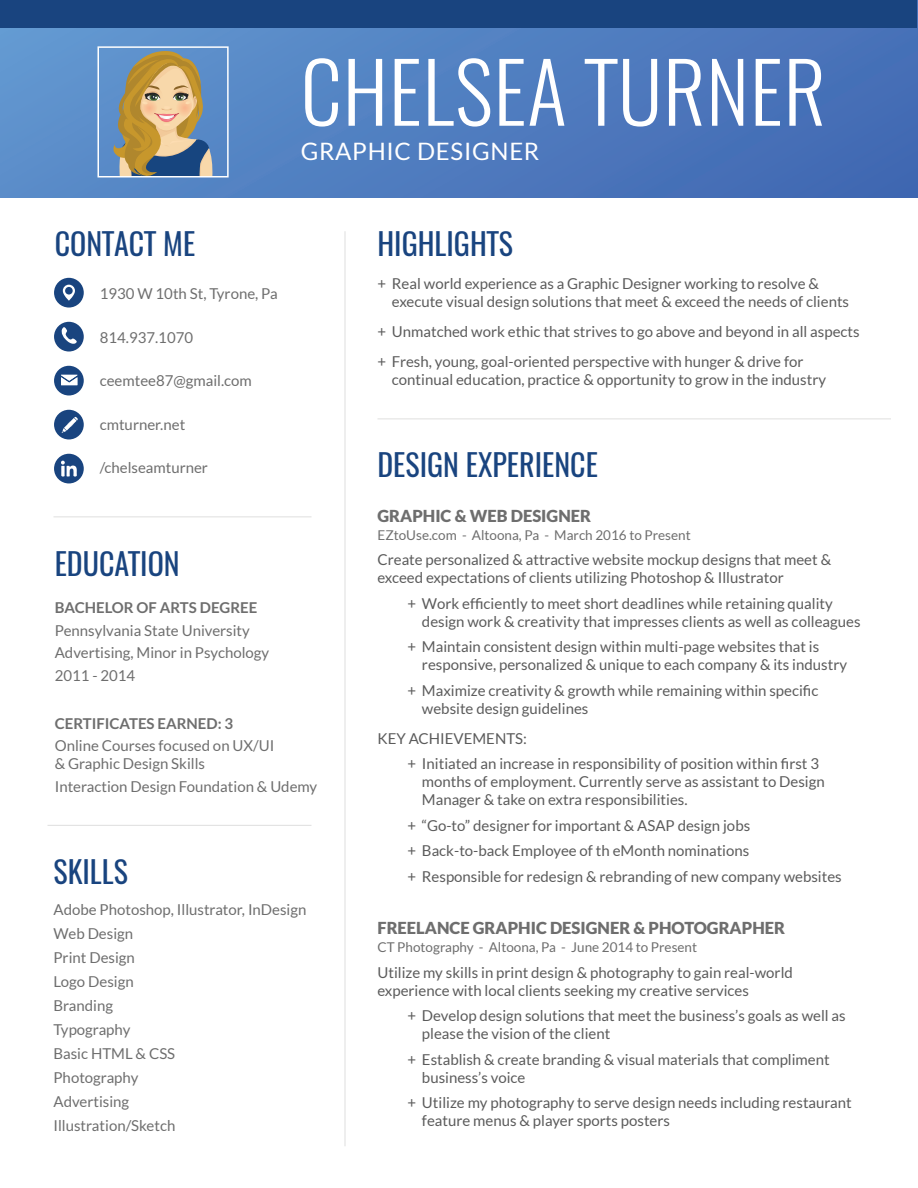
<style>
.page{position:relative;width:918px;height:1188px;background:#fff}
.page>*{position:absolute;margin:0;border:0;box-sizing:border-box;transform-origin:0 0}
.t1{font:300 82.5px "Oswald";letter-spacing:.01em;color:#fff}
.t2{font:30px "Oswald";color:#19447f}
.t3{font:24px "Lato";letter-spacing:.03em;color:#fff}
.t4{font:900 16.5px "Lato";color:#6e6e6e}
.t5{font:15px/18px "Lato";color:#5b5b5b}
.t6{font:15px/24px "Lato";color:#6e6e6e}
.t7{font:700 15px "Lato";color:#6e6e6e}
.t8{font:13.5px "Lato";color:#6e6e6e}
</style>
<div class="page">
<hr style="left:54px;top:516px;width:258px;height:1px;background:#dfdfde">
<hr style="left:378px;top:419px;width:513px;height:1px;background:#dfdfde">
<hr style="left:48px;top:825px;width:264px;height:1px;background:#dfdfde">
<hr style="left:345px;top:231px;width:1px;height:915px;background:#dfdfde">
<div style="left:54px;top:278px;width:30px;height:30px;background:#19447f;border-radius:50%"></div>
<div style="left:54px;top:322px;width:30px;height:30px;background:#19447f;border-radius:50%"></div>
<div style="left:54px;top:366px;width:30px;height:29px;background:#19447f;border-radius:50%"></div>
<div style="left:54px;top:410px;width:30px;height:29px;background:#19447f;border-radius:50%"></div>
<div style="left:54px;top:454px;width:30px;height:29px;background:#19447f;border-radius:50%"></div>
<svg style="left:61px;top:461px;width:16px;height:16px"></svg>
<svg style="left:62px;top:417px;width:16px;height:16px"></svg>
<svg style="left:61px;top:375px;width:16px;height:10px"></svg>
<svg style="left:61px;top:327px;width:16px;height:17px"></svg>
<svg style="left:63px;top:285px;width:12px;height:16px"></svg>
<div style="left:0;top:0;width:918px;height:198px;background:linear-gradient(to right,#5f93cd,#436ab4)"></div>
<div style="left:0;top:0;width:916px;height:28px;background:#19447f"></div>
<svg style="left:112px;top:49px;width:101px;height:133px;background:#9d9780"></svg>
<div style="left:98px;top:46px;width:131px;height:131px;border:2px solid #fff"></div>
<h1 class="t1" style="left:301px;top:19px;width:527px">CHELSEA TURNER</h1>
<h3 class="t3" style="left:301px;top:138px;width:240px">GRAPHIC DESIGNER</h3>
<h2 class="t2" style="left:55px;top:217px;width:142px">CONTACT ME</h2>
<p class="t6" style="left:100px;top:282px;width:179px">1930 W 10th St, Tyrone, Pa</p>
<p class="t6" style="left:100px;top:325px;width:95px">814.937.1070</p>
<p class="t6" style="left:100px;top:369px;width:154px">ceemtee87@gmail.com</p>
<p class="t6" style="left:100px;top:412px;width:87px">cmturner.net</p>
<p class="t6" style="left:100px;top:456px;width:110px">/chelseamturner</p>
<h2 class="t2" style="left:377px;top:438px;width:222px">DESIGN EXPERIENCE</h2>
<p class="t4" style="left:377px;top:506px;width:215px">GRAPHIC &amp; WEB DESIGNER</p>
<p class="t8" style="left:377px;top:527px;width:315px">EZtoUse.com - Altoona, Pa - March 2016 to Present</p>
<p class="t5" style="left:377px;top:551px;width:455px">Create personalized &amp; attractive website mockup designs that meet &amp; exceed expectations of clients utilizing Photoshop &amp; Illustrator</p>
<p class="t5" style="left:422px;top:594px;width:440px;text-indent:-14px">+ Work efficiently to meet short deadlines while retaining quality design work &amp; creativity that impresses clients as well as colleagues</p>
<p class="t5" style="left:422px;top:638px;width:427px;text-indent:-14px">+ Maintain consistent design within multi-page websites that is responsive, personalized &amp; unique to each company &amp; its industry</p>
<p class="t5" style="left:422px;top:681px;width:398px;text-indent:-14px">+ Maximize creativity &amp; growth while remaining within specific website design guidelines</p>
<p class="t5" style="left:407px;top:726px;width:413px;line-height:25.5px;text-indent:-30px">KEY ACHIEVEMENTS:<br>+ Initiated an increase in responsibility of position within first 3</p>
<p class="t5" style="left:422px;top:773px;width:404px">months of employment. Currently serve as assistant to Design<br>Manager &amp; take on extra responsibilities.</p>
<p class="t5" style="left:407px;top:813px;width:436px;line-height:25.5px">+ “Go-to” designer for important &amp; ASAP design jobs<br>+ Back-to-back Employee of th eMonth nominations<br>+ Responsible for redesign &amp; rebranding of new company websites</p>
<p class="t4" style="left:377px;top:919px;width:409px">FREELANCE GRAPHIC DESIGNER &amp; PHOTOGRAPHER</p>
<p class="t8" style="left:377px;top:940px;width:321px">CT Photography - Altoona, Pa - June 2014 to Present</p>
<p class="t5" style="left:377px;top:963px;width:417px">Utilize my skills in print design &amp; photography to gain real-world experience with local clients seeking my creative services</p>
<p class="t5" style="left:422px;top:1007px;width:425px;text-indent:-14px">+ Develop design solutions that meet the business’s goals as well as please the vision of the client</p>
<p class="t5" style="left:422px;top:1050px;width:409px;text-indent:-14px">+ Establish &amp; create branding &amp; visual materials that compliment business’s voice</p>
<p class="t5" style="left:422px;top:1094px;width:431px;text-indent:-14px">+ Utilize my photography to serve design needs including restaurant feature menus &amp; player sports posters</p>
<h2 class="t2" style="left:377px;top:217px;width:137px">HIGHLIGHTS</h2>
<p class="t5" style="left:392px;top:274px;width:459px;text-indent:-14px">+ Real world experience as a Graphic Designer working to resolve &amp; execute visual design solutions that meet &amp; exceed the needs of clients</p>
<p class="t5" style="left:377px;top:316px;width:484px;line-height:30px">+ Unmatched work ethic that strives to go above and beyond in all aspects + Fresh, young, goal-oriented perspective with hunger &amp; drive for</p>
<p class="t5" style="left:392px;top:370px;width:436px">continual education, practice &amp; opportunity to grow in the industry</p>
<h2 class="t2" style="left:55px;top:537px;width:127px">EDUCATION</h2>
<p class="t7" style="left:55px;top:599px;width:204px">BACHELOR OF ARTS DEGREE</p>
<p class="t6" style="left:55px;top:619px;width:216px;line-height:22.5px">Pennsylvania State University<br>Advertising, Minor in Psychology<br>2011 - 2014</p>
<p class="t7" style="left:55px;top:714px;width:180px">CERTIFICATES EARNED: 3</p>
<p class="t6" style="left:55px;top:737px;width:221px;line-height:18px">Online Courses focused on UX/UI &amp; Graphic Design Skills</p>
<p class="t6" style="left:55px;top:774px;width:264px">Interaction Design Foundation &amp; Udemy</p>
<h2 class="t2" style="left:53px;top:845px;width:76px">SKILLS</h2>
<p class="t6" style="left:53px;top:898px;width:255px">Adobe Photoshop, Illustrator, InDesign<br>Web Design<br>Print Design<br>Logo Design<br>Branding<br>Typography<br>Basic HTML &amp; CSS<br>Photography<br>Advertising<br>Illustration/Sketch</p>
</div>
